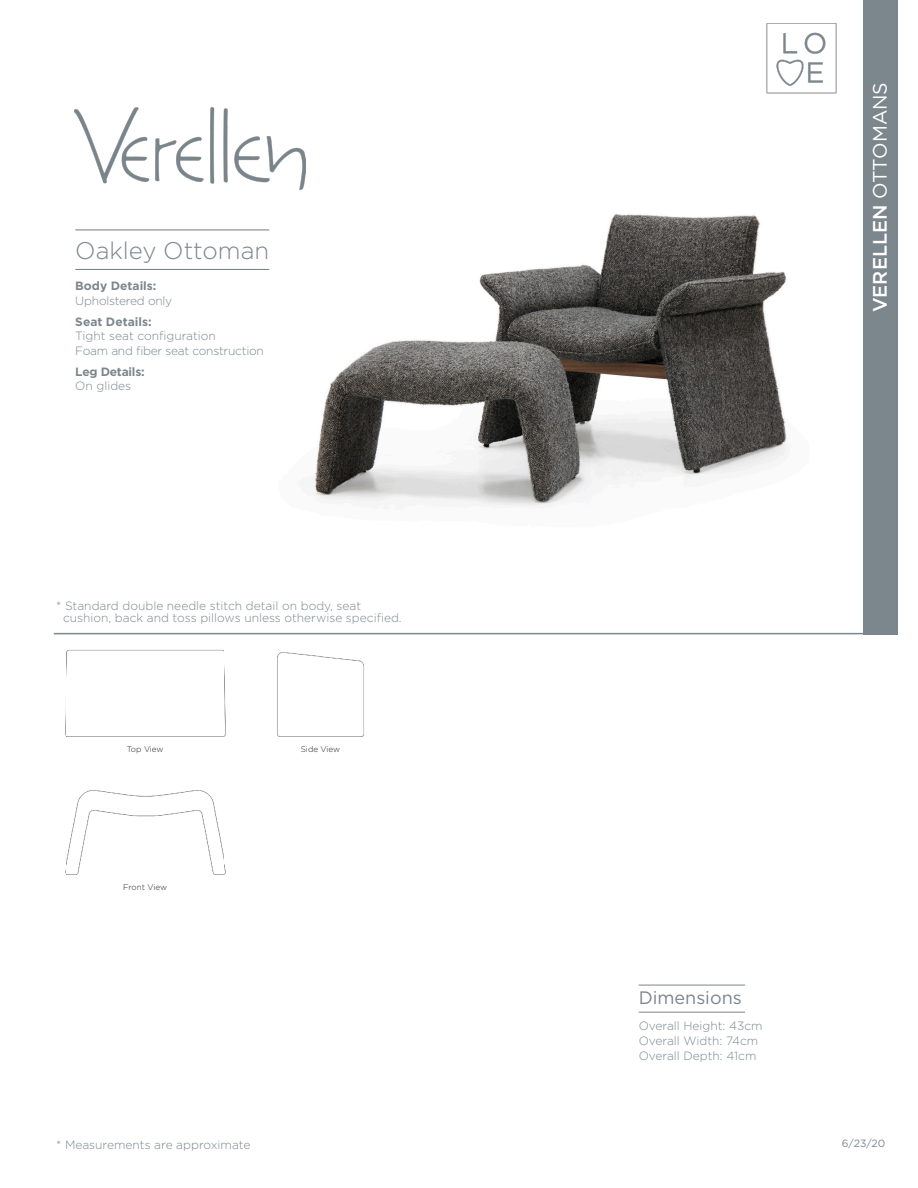
<style>
.page{position:relative;width:918px;height:1188px;background:#fff}
.page>*{position:absolute;margin:0;border:0;box-sizing:border-box;transform-origin:0 0}
.t1{font:300 24px "Gotham";color:#7c868d}
.t2{font:500 19.5px "Gotham";color:#fff}
.t3{font:18px "Gotham";color:#7c868d}
.t4{font:300 12px "Gotham";color:#7c868d}
.t5{font:300 12px "Gotham";letter-spacing:-.02em;color:#7c868d}
.t6{font:700 12px "Gotham";color:#7c868d}
.t7{font:700 12px "Gotham";letter-spacing:-.02em;color:#7c868d}
.t8{font:10.5px "Gotham";color:#7c868d}
.t9{font:300 8.1px "Gotham";color:#231f20}
.s1{font-weight:400}
</style>
<div class="page">
<img style="left:242px;top:214px;width:545px;height:292px">
<hr style="left:639px;top:985px;width:106px;height:1px;background:#7c868d">
<hr style="left:639px;top:1012px;width:106px;height:1px;background:#7c868d">
<hr style="left:54px;top:633px;width:843px;height:1px;background:#7c868d">
<div style="left:863px;top:0;width:34px;height:634px;background:#7c868d"></div>
<hr style="left:75px;top:229px;width:194px;height:1px;background:#7c868d">
<hr style="left:75px;top:269px;width:194px;height:1px;background:#7c868d">
<img style="left:766px;top:23px;width:71px;height:71px">
<img style="left:75px;top:108px;width:231px;height:82px">
<img style="left:65px;top:858px;width:2px;height:17px">
<img style="left:67px;top:790px;width:158px;height:85px">
<img style="left:277px;top:652px;width:87px;height:85px">
<img style="left:65px;top:649px;width:161px;height:88px">
<p class="t1" style="left:75px;top:236px;width:195px">Oakley Ottoman</p>
<p class="t6" style="left:75px;top:278px;width:83px">Body Details:</p>
<p class="t5" style="left:75px;top:293px;width:99px">Upholstered only</p>
<p class="t6" style="left:75px;top:314px;width:78px">Seat Details:</p>
<p class="t4" style="left:75px;top:328px;width:142px">Tight seat configuration</p>
<p class="t5" style="left:75px;top:343px;width:190px">Foam and fiber seat construction</p>
<p class="t7" style="left:75px;top:364px;width:71px">Leg Details:</p>
<p class="t4" style="left:75px;top:378px;width:57px">On glides</p>
<p class="t4" style="left:56px;top:598px;width:307px">* Standard double needle stitch detail on body, seat</p>
<p class="t4" style="left:63px;top:610px;width:340px">cushion, back and toss pillows unless otherwise specified.</p>
<p class="t9" style="left:127px;top:744px;width:38px">Top View</p>
<p class="t9" style="left:301px;top:744px;width:41px">Side View</p>
<p class="t9" style="left:123px;top:882px;width:45px">Front View</p>
<p class="t4" style="left:56px;top:1137px;width:196px">* Measurements are approximate</p>
<p class="t2" style="left:867px;top:312px;width:232px;rotate:-90deg">VERELLEN <span class="s1">OTTOMANS</span></p>
<p class="t3" style="left:639px;top:986px;width:105px">Dimensions</p>
<p class="t4" style="left:639px;top:1018px;width:126px">Overall Height: 43cm</p>
<p class="t4" style="left:639px;top:1033px;width:121px">Overall Width: 74cm</p>
<p class="t4" style="left:639px;top:1048px;width:119px">Overall Depth: 41cm</p>
<p class="t8" style="left:842px;top:1137px;width:45px">6/23/20</p>
</div>
